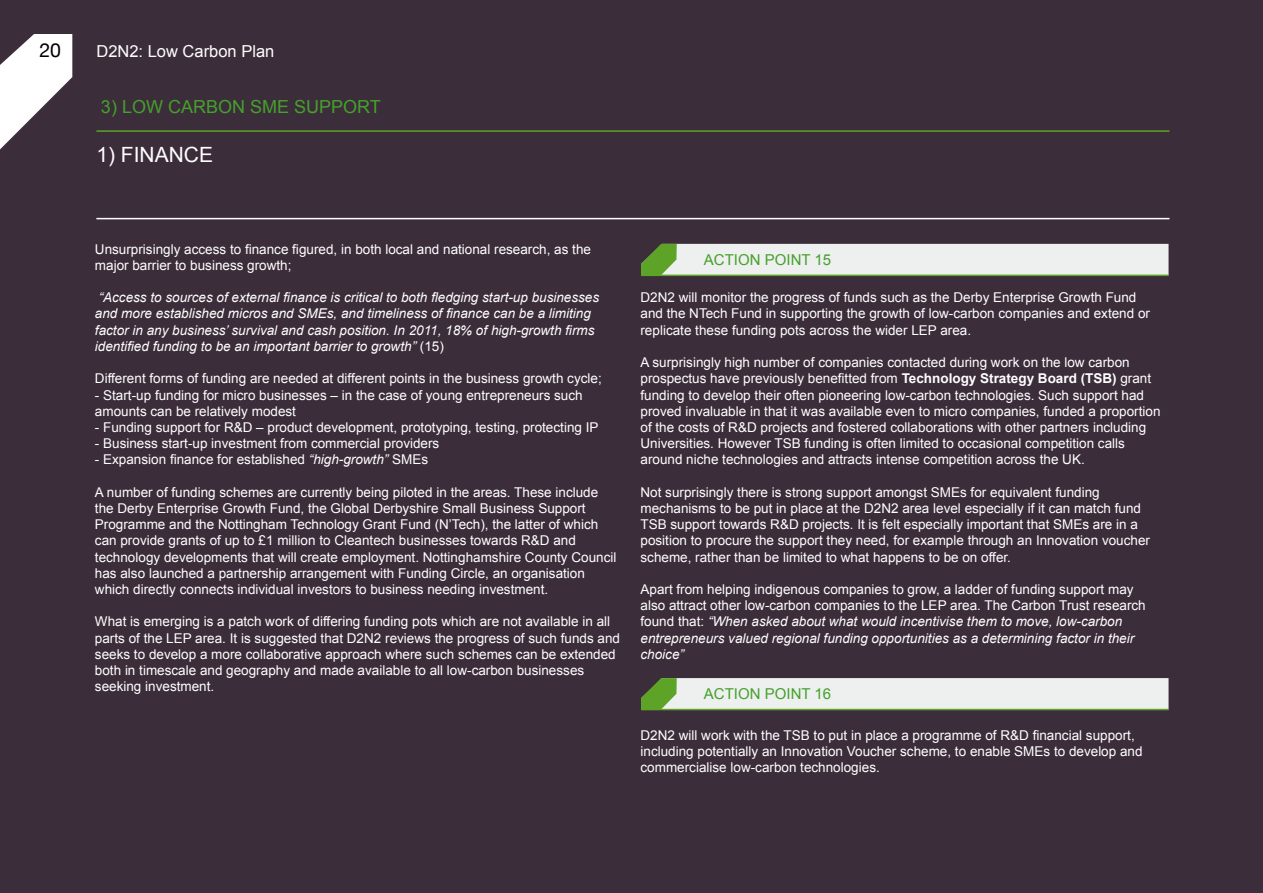
<style>
.page{position:relative;width:1263px;height:893px;background:#3c2d3a}
.page>*{position:absolute;margin:0;border:0;box-sizing:border-box;transform-origin:0 0}
.t1{font:21px "Arial";color:#fff}
.t2{font:19.5px "Helvetica Neue LT";color:#000}
.t3{font:18px "Arial";color:#44a12b}
.t4{font:16.5px "Arial";color:#fff}
.t5{font:15px "Arial";color:#44a12b}
.t6{font:13.5px/16.2px "Arial";color:#fff}
.t7{font:italic 13.5px/16.2px "Arial";color:#fff}
.s1{font-style:normal}
.s2{font-style:italic}
.s3{font-weight:700}
</style>
<div class="page">
<hr style="left:96px;top:130px;width:1073px;height:2px;background:#5da327">
<hr style="left:96px;top:218px;width:1073px;height:1px;background:#fff">
<svg style="left:0;top:34px;width:72px;height:116px"></svg>
<svg style="left:641px;top:244px;width:527px;height:31px;background:#e3e8e0"></svg>
<hr style="left:641px;top:275px;width:527px;height:1px;background:#5da327">
<svg style="left:641px;top:678px;width:527px;height:31px;background:#e3e7e1"></svg>
<hr style="left:641px;top:709px;width:527px;height:1px;background:#5da327">
<h2 class="t2" style="left:39px;top:39px;width:23px">20</h2>
<p class="t4" style="left:96px;top:40px;width:179px">D2N2: Low Carbon Plan</p>
<h3 class="t3" style="left:101px;top:95px;width:281px">3) LOW CARBON SME SUPPORT</h3>
<h1 class="t1" style="left:96px;top:141px;width:118px">1) FINANCE</h1>
<p class="t6" style="left:95px;top:241px;width:497px">Unsurprisingly access to finance figured, in both local and national research, as the major barrier to business growth;</p>
<p class="t7" style="left:95px;top:290px;width:506px">“Access to sources of external finance is critical to both fledging start-up businesses and more established micros and SMEs, and timeliness of finance can be a limiting factor in any business’ survival and cash position. In 2011, 18% of high-growth firms identified funding to be an important barrier to growth” <span class="s1">(15)</span></p>
<p class="t6" style="left:95px;top:371px;width:508px">Different forms of funding are needed at different points in the business growth cycle;</p>
<p class="t6" style="left:95px;top:387px;width:489px">- Start-up funding for micro businesses – in the case of young entrepreneurs such amounts can be relatively modest</p>
<p class="t6" style="left:95px;top:419px;width:505px">- Funding support for R&amp;D – product development, prototyping, testing, protecting IP</p>
<p class="t6" style="left:95px;top:435px;width:346px">- Business start-up investment from commercial providers</p>
<p class="t6" style="left:95px;top:452px;width:335px">- Expansion finance for established <span class="s2">“high-growth”</span> SMEs</p>
<p class="t6" style="left:95px;top:484px;width:523px">A number of funding schemes are currently being piloted in the areas. These include the Derby Enterprise Growth Fund, the Global Derbyshire Small Business Support Programme and the Nottingham Technology Grant Fund (N’Tech), the latter of which can provide grants of up to £1 million to Cleantech businesses towards R&amp;D and technology developments that will create employment. Nottinghamshire County Council has also launched a partnership arrangement with Funding Circle, an organisation which directly connects individual investors to business needing investment.</p>
<p class="t6" style="left:95px;top:614px;width:527px">What is emerging is a patch work of differing funding pots which are not available in all parts of the LEP area. It is suggested that D2N2 reviews the progress of such funds and seeks to develop a more collaborative approach where such schemes can be extended both in timescale and geography and made available to all low-carbon businesses seeking investment.</p>
<p class="t5" style="left:704px;top:249px;width:129px">ACTION POINT 15</p>
<p class="t6" style="left:640px;top:290px;width:511px">D2N2 will monitor the progress of funds such as the Derby Enterprise Growth Fund and the NTech Fund in supporting the growth of low-carbon companies and extend or replicate these funding pots across the wider LEP area.</p>
<p class="t6" style="left:640px;top:354px;width:521px">A surprisingly high number of companies contacted during work on the low carbon prospectus have previously benefitted from <span class="s3">Technology Strategy Board (TSB)</span> grant funding to develop their often pioneering low-carbon technologies. Such support had proved invaluable in that it was available even to micro companies, funded a proportion of the costs of R&amp;D projects and fostered collaborations with other partners including Universities. However TSB funding is often limited to occasional competition calls around niche technologies and attracts intense competition across the UK.</p>
<p class="t6" style="left:640px;top:484px;width:511px">Not surprisingly there is strong support amongst SMEs for equivalent funding mechanisms to be put in place at the D2N2 area level especially if it can match fund TSB support towards R&amp;D projects. It is felt especially important that SMEs are in a position to procure the support they need, for example through an Innovation voucher scheme, rather than be limited to what happens to be on offer.</p>
<p class="t6" style="left:640px;top:581px;width:507px">Apart from helping indigenous companies to grow, a ladder of funding support may also attract other low-carbon companies to the LEP area. The Carbon Trust research found that: <span class="s2">“When asked about what would incentivise them to move, low-carbon entrepreneurs valued regional funding opportunities as a determining factor in their choice”</span></p>
<p class="t5" style="left:704px;top:684px;width:129px">ACTION POINT 16</p>
<p class="t6" style="left:640px;top:727px;width:504px">D2N2 will work with the TSB to put in place a programme of R&amp;D financial support, including potentially an Innovation Voucher scheme, to enable SMEs to develop and commercialise low-carbon technologies.</p>
</div>
